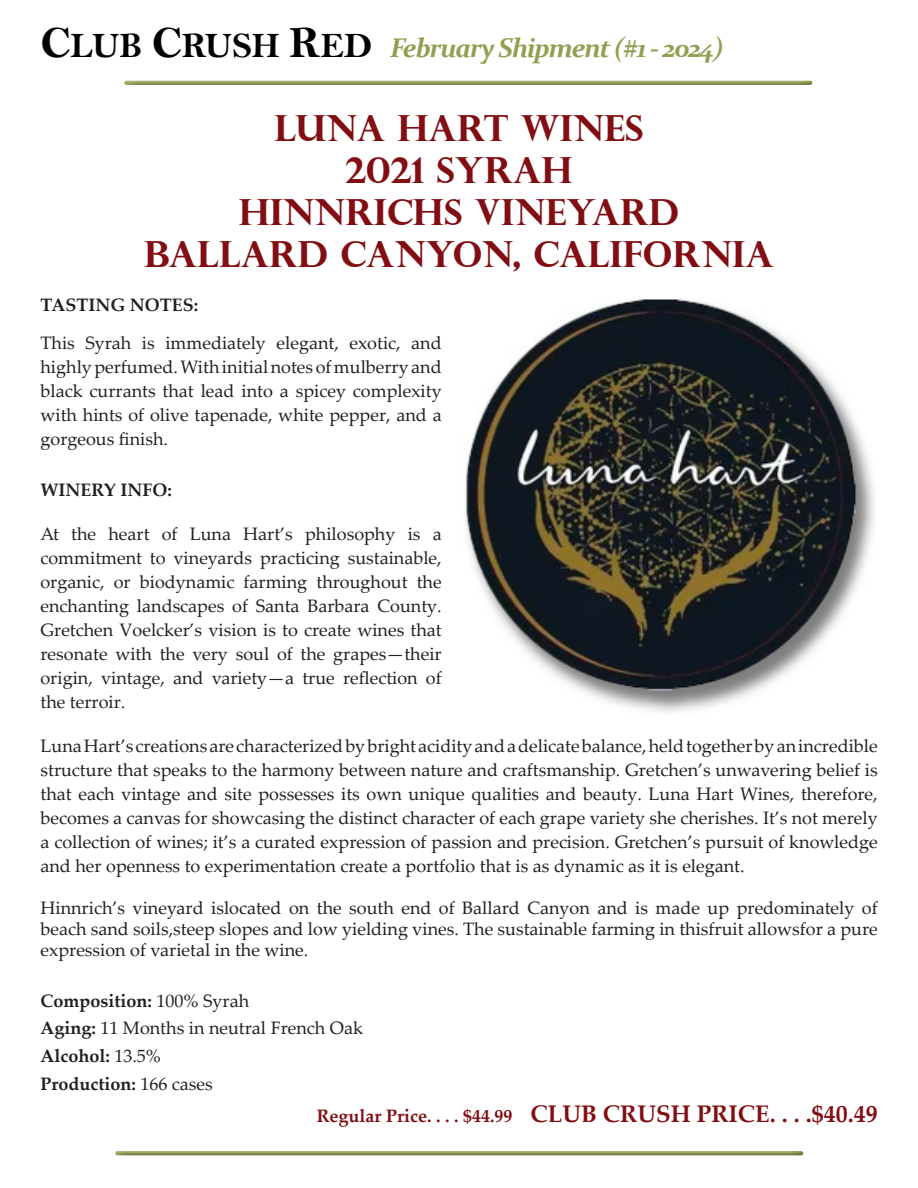
<style>
.page{position:relative;width:918px;height:1188px;background:#fff}
.page>*{position:absolute;margin:0;border:0;box-sizing:border-box;transform-origin:0 0}
.Address{font:700 36px "Perpetua Titling";color:#820d12}
.Address-2{font:italic 700 27px "Constantia";letter-spacing:-.05em;color:#959d51}
.Address-3{font:700 24px "Palatino Linotype";color:#820d12}
.Body_2{font:18px/24px "Palatino Linotype";color:#231f20;text-align:justify}
.Body_2-2{font:700 18px "Palatino Linotype";color:#231f20}
.s1{font-family:"Bell MT Bold";font-weight:400;font-style:normal;font-size:45px;color:#000}
.s2{font-family:"Bell MT Bold";font-weight:400;font-style:normal;font-size:36px;color:#000}
.s3{font-weight:400}
.s4{font-weight:700}
.s5{font-size:18px}
</style>
<div class="page">
<div style="left:123px;top:78px;width:692px;height:8px;background:#231f20;opacity:.75"></div>
<div style="left:114px;top:1149px;width:692px;height:7px;background:#231f20;opacity:.75"></div>
<img style="left:465px;top:299px;width:409px;height:413px">
<p class="Address-2" style="left:40px;top:29px;width:684px"><span class="s1">C</span><span class="s2">LUB</span> <span class="s1">C</span><span class="s2">RUSH</span> <span class="s1">R</span><span class="s2">ED</span> February Shipment (#1 - 2024)</p>
<p class="Address" style="left:274px;top:106px;width:371px">LUNA HART WINES</p>
<p class="Address" style="left:345px;top:148px;width:229px">2021 SyRAH</p>
<p class="Address" style="left:239px;top:190px;width:442px">HINNRICHS VINEYARD</p>
<p class="Address" style="left:144px;top:232px;width:631px">BALLARD CANYOn, CALIFORNIA</p>
<p class="Body_2-2" style="left:40px;top:292px;width:159px">TASTING NOTES:</p>
<p class="Body_2" style="left:40px;top:330px;width:403px">This Syrah is immediately elegant, exotic, and highly perfumed. With initial notes of mulberry and black currants that lead into a spicey complexity with hints of olive tapenade, white pepper, and a gorgeous finish.</p>
<p class="Body_2-2" style="left:40px;top:477px;width:133px">WINERY INFO:</p>
<p class="Body_2" style="left:40px;top:521px;width:403px">At the heart of Luna Hart’s philosophy is a commitment to vineyards practicing sustainable, organic, or biodynamic farming throughout the enchanting landscapes of Santa Barbara County.<br>Gretchen Voelcker’s vision is to create wines that resonate with the very soul of the grapes—their origin, vintage, and variety—a true reflection of the terroir.</p>
<p class="Body_2" style="left:40px;top:733px;width:839px">Luna Hart’s creations are characterized by bright acidity and a delicate balance, held together by an incredible structure that speaks to the harmony between nature and craftsmanship. Gretchen’s unwavering belief is that each vintage and site possesses its own unique qualities and beauty. Luna Hart Wines, therefore, becomes a canvas for showcasing the distinct character of each grape variety she cherishes. It’s not merely a collection of wines; it’s a curated expression of passion and precision. Gretchen’s pursuit of knowledge and her openness to experimentation create a portfolio that is as dynamic as it is elegant.</p>
<p class="Body_2" style="left:40px;top:896px;width:839px;line-height:21px">Hinnrich’s vineyard islocated on the south end of Ballard Canyon and is made up predominately of beach sand soils,steep slopes and low yielding vines. The sustainable farming in thisfruit allowsfor a pure expression of varietal in the wine.</p>
<p class="Body_2-2" style="left:40px;top:988px;width:210px">Composition: <span class="s3">100% Syrah</span></p>
<p class="Body_2" style="left:40px;top:1015px;width:324px"><span class="s4">Aging:</span> 11 Months in neutral French Oak</p>
<p class="Body_2-2" style="left:40px;top:1043px;width:122px">Alcohol: <span class="s3">13.5%</span></p>
<p class="Body_2-2" style="left:40px;top:1071px;width:174px">Production: <span class="s3">166 cases</span></p>
<p class="Address-3" style="left:317px;top:1097px;width:563px"><span class="s5">Regular Price. . . . $44.99</span> CLUB CRUSH PRICE. . . .$40.49</p>
</div>
